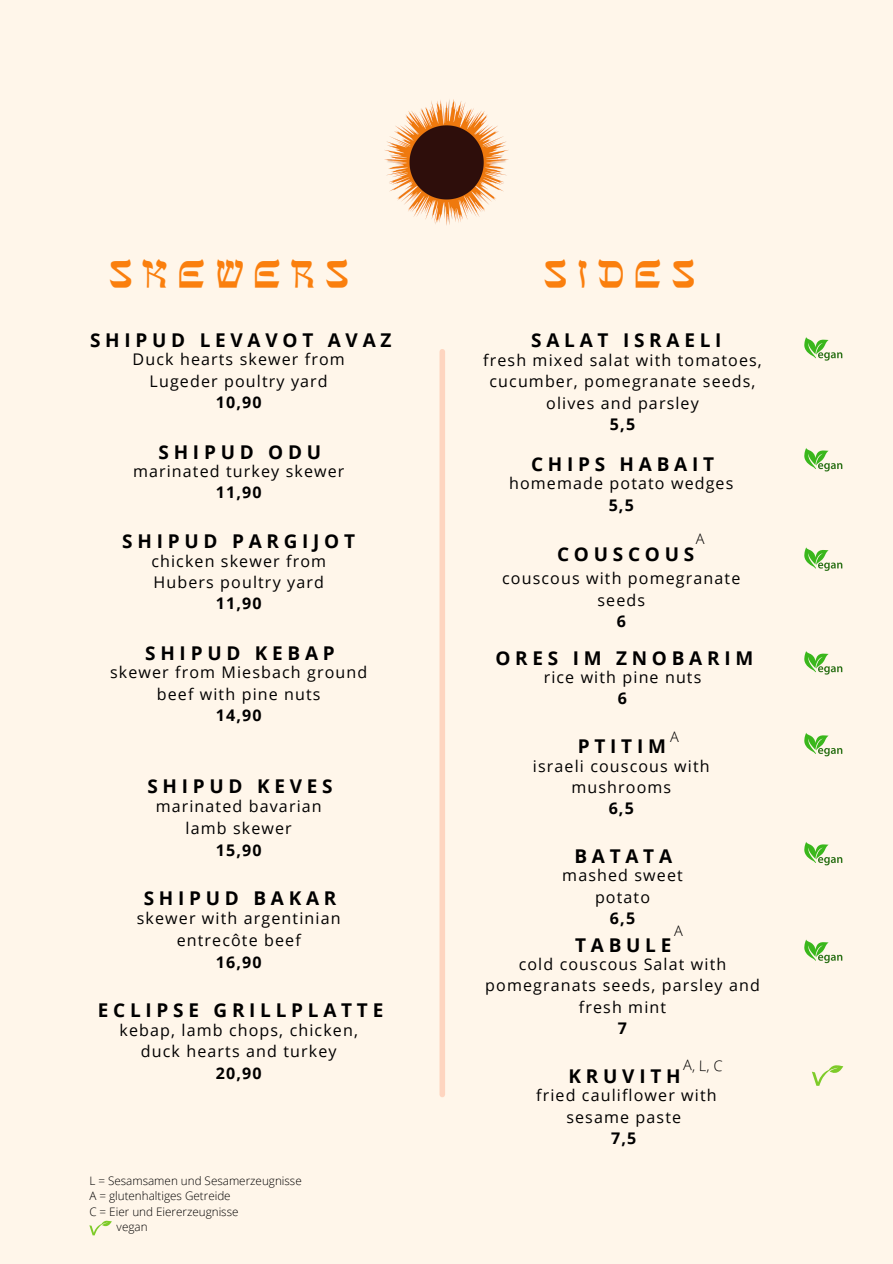
<style>
.page{position:relative;width:893px;height:1264px;background:#fff}
.page>*{position:absolute;margin:0;border:0;box-sizing:border-box;transform-origin:0 0}
.t1{font:40.5px "Sefer AH";letter-spacing:.25em;color:#fa7f0e}
.t2{font:700 18.9px "Open Sans";letter-spacing:.25em;color:#000}
.t3{font:16.05px/21.3px "Open Sans";letter-spacing:.07em;color:#000;text-align:center}
.t4{font:300 14.55px "Open Sans";color:#000}
.t5{font:300 11.7px "Open Sans";color:#000}
.s1{font-weight:700}
</style>
<div class="page">
<div style="left:0;top:0;width:892px;height:1263px;background:#fff6ea"></div>
<img style="left:384px;top:99px;width:125px;height:126px">
<div style="left:439px;top:352px;width:6px;height:742px;background:#fed5c0"></div>
<svg style="left:89px;top:1220px;width:23px;height:15px"></svg>
<svg style="left:804px;top:337px;width:38px;height:23px"></svg>
<svg style="left:804px;top:448px;width:38px;height:23px"></svg>
<svg style="left:804px;top:547px;width:38px;height:24px"></svg>
<svg style="left:804px;top:651px;width:38px;height:23px"></svg>
<svg style="left:804px;top:733px;width:38px;height:23px"></svg>
<svg style="left:804px;top:842px;width:38px;height:23px"></svg>
<svg style="left:804px;top:939px;width:38px;height:24px"></svg>
<svg style="left:812px;top:1065px;width:31px;height:20px"></svg>
<h3 class="t1" style="left:109px;top:248px;width:241px">SKEWERS</h3>
<h4 class="t1" style="left:544px;top:248px;width:153px">SIDES</h4>
<p class="t2" style="left:90px;top:327px;width:303px">SHIPUD LEVAVOT AVAZ</p>
<h2 class="t3" style="left:133px;top:348px;width:214px">Duck hearts skewer from<br>Lugeder poultry yard<br><span class="s1">10,90</span></h2>
<h1 class="t2" style="left:158px;top:438px;width:164px">SHIPUD ODU</h1>
<h3 class="t3" style="left:133px;top:460px;width:213px">marinated turkey skewer<br><span class="s1">11,90</span></h3>
<h4 class="t2" style="left:122px;top:527px;width:234px">SHIPUD PARGIJOT</h4>
<h3 class="t3" style="left:151px;top:549px;width:176px">chicken skewer from<br>Hubers poultry yard<br><span class="s1">11,90</span></h3>
<h4 class="t2" style="left:145px;top:639px;width:191px">SHIPUD KEBAP</h4>
<h3 class="t3" style="left:110px;top:661px;width:259px">skewer from Miesbach ground beef with pine nuts<br><span class="s1">14,90</span></h3>
<h4 class="t2" style="left:147px;top:773px;width:187px">SHIPUD KEVES</h4>
<h3 class="t3" style="left:156px;top:795px;width:168px;line-height:21.9px">marinated bavarian lamb skewer<br><span class="s1">15,90</span></h3>
<h4 class="t2" style="left:144px;top:884px;width:194px">SHIPUD BAKAR</h4>
<h3 class="t3" style="left:137px;top:906px;width:205px;line-height:21.9px">skewer with argentinian entrecôte beef<br><span class="s1">16,90</span></h3>
<h4 class="t2" style="left:98px;top:996px;width:287px">ECLIPSE GRILLPLATTE</h4>
<h3 class="t3" style="left:119px;top:1018px;width:240px;line-height:21.9px">kebap, lamb chops, chicken, duck hearts and turkey<br><span class="s1">20,90</span></h3>
<h3 class="t5" style="left:89px;top:1172px;width:214px">L = Sesamsamen und Sesamerzeugnisse</h3>
<h4 class="t5" style="left:89px;top:1187px;width:143px">A = glutenhaltiges Getreide</h4>
<h3 class="t5" style="left:89px;top:1203px;width:151px">C = Eier und Eiererzeugnisse</h3>
<h4 class="t5" style="left:117px;top:1218px;width:32px">vegan</h4>
<p class="t2" style="left:531px;top:327px;width:192px">SALAT ISRAELI</p>
<h3 class="t3" style="left:483px;top:349px;width:280px">fresh mixed salat with tomatoes, cucumber, pomegranate seeds, olives and parsley<br><span class="s1">5,5</span></h3>
<h4 class="t2" style="left:531px;top:450px;width:184px">CHIPS HABAIT</h4>
<h3 class="t3" style="left:509px;top:472px;width:226px">homemade potato wedges<br><span class="s1">5,5</span></h3>
<h4 class="t2" style="left:557px;top:540px;width:139px">COUSCOUS</h4>
<p class="t3" style="left:502px;top:567px;width:239px">couscous with pomegranate seeds<br><span class="s1">6</span></p>
<h3 class="t2" style="left:495px;top:644px;width:259px">ORES IM ZNOBARIM</h3>
<h4 class="t3" style="left:543px;top:666px;width:159px">rice with pine nuts<br><span class="s1">6</span></h4>
<p class="t4" style="left:695px;top:529px;width:10px">A</p>
<p class="t4" style="left:670px;top:726px;width:10px">A</p>
<h4 class="t2" style="left:578px;top:733px;width:89px">PTITIM</h4>
<h5 class="t3" style="left:533px;top:754px;width:178px">israeli couscous with mushrooms<br><span class="s1">6,5</span></h5>
<h3 class="t2" style="left:574px;top:843px;width:99px">BATATA</h3>
<h4 class="t3" style="left:562px;top:864px;width:122px">mashed sweet potato<br><span class="s1">6,5</span></h4>
<p class="t2" style="left:575px;top:931px;width:98px">TABULE</p>
<h3 class="t3" style="left:485px;top:953px;width:276px">cold couscous Salat with pomegranats seeds, parsley and fresh mint<br><span class="s1">7</span></h3>
<p class="t4" style="left:674px;top:920px;width:10px">A</p>
<p class="t4" style="left:683px;top:1054px;width:41px;rotate:1deg">A, L, C</p>
<h3 class="t2" style="left:568px;top:1062px;width:113px">KRUVITH</h3>
<h4 class="t3" style="left:536px;top:1084px;width:182px">fried cauliflower with sesame paste<br><span class="s1">7,5</span></h4>
</div>
